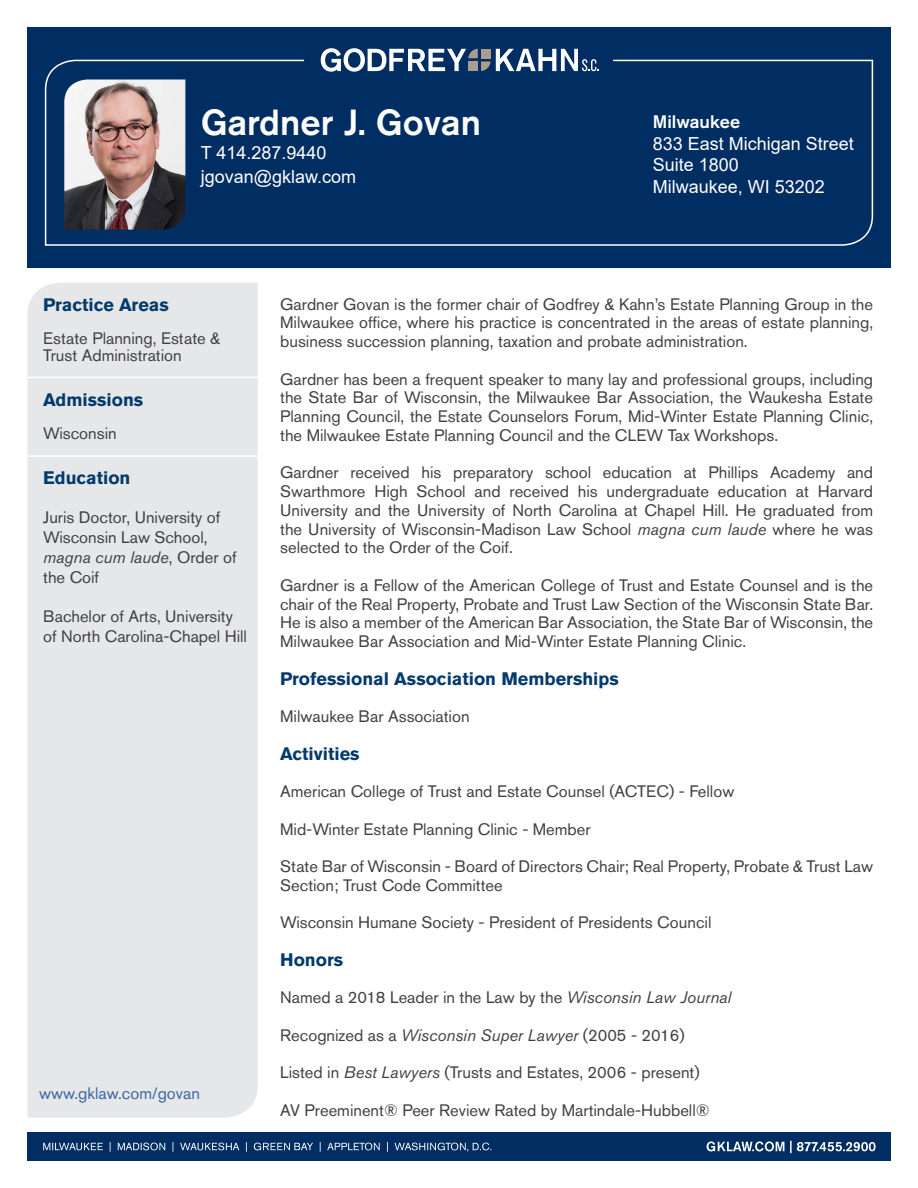
<style>
.page{position:relative;width:918px;height:1188px;background:#fff}
.page>*{position:absolute;margin:0;border:0;box-sizing:border-box;transform-origin:0 0}
.t1{font:500 36px "Akzidenz Grotesk Std";color:#fff}
.t2{font:700 18px "Akzidenz Grotesk Std";color:#033a6d}
.t3{font:18px/21.6px "Arial";color:#fff}
.t4{font:500 18px "Akzidenz Grotesk Std";color:#fff}
.t5{font:16.5px/18.8px "Akzidenz Grotesk Std";color:#414042}
.t6{font:16.5px "Akzidenz Grotesk Std";color:#3a68a5}
.s1{font-style:italic}
</style>
<div class="page">
<div style="left:27px;top:27px;width:864px;height:241px;background:#002d62"></div>
<svg style="left:321px;top:48px;width:257px;height:11px"></svg>
<svg style="left:44px;top:59px;width:830px;height:187px"></svg>
<img style="left:64px;top:80px;width:121px;height:150px">
<div style="left:27px;top:283px;width:231px;height:835px;background:#e6e7e8"></div>
<hr style="left:18px;top:377px;width:243px;height:1px;background:#fff">
<hr style="left:19px;top:455px;width:243px;height:2px;background:#fff">
<div style="left:27px;top:1133px;width:864px;height:28px;background:#002d62"></div>
<svg style="left:43px;top:1142px;width:448px;height:10px"></svg>
<svg style="left:790px;top:1141px;width:86px;height:12px"></svg>
<svg style="left:707px;top:1141px;width:77px;height:10px"></svg>
<h1 class="t1" style="left:201px;top:100px;width:282px">Gardner J. Govan</h1>
<p class="t3" style="left:201px;top:140px;width:157px;line-height:24px">T 414.287.9440 jgovan@gklaw.com</p>
<p class="t4" style="left:653px;top:111px;width:89px">Milwaukee</p>
<p class="t3" style="left:653px;top:133px;width:202px">833 East Michigan Street<br>Suite 1800<br>Milwaukee, WI 53202</p>
<p class="t2" style="left:43px;top:295px;width:127px">Practice Areas</p>
<p class="t5" style="left:43px;top:330px;width:179px;line-height:16.5px">Estate Planning, Estate &amp;<br>Trust Administration</p>
<p class="t2" style="left:43px;top:390px;width:102px">Admissions</p>
<p class="t5" style="left:43px;top:424px;width:75px">Wisconsin</p>
<p class="t2" style="left:43px;top:467px;width:89px">Education</p>
<p class="t5" style="left:43px;top:508px;width:195px;line-height:19.8px">Juris Doctor, University of<br>Wisconsin Law School, <span class="s1">magna cum laude</span>, Order of the Coif</p>
<p class="t5" style="left:43px;top:607px;width:205px;line-height:19.8px">Bachelor of Arts, University of North Carolina-Chapel Hill</p>
<p class="t6" style="left:39px;top:1084px;width:162px">www.gklaw.com/govan</p>
<p class="t5" style="left:280px;top:294px;width:594px;text-align:justify">Gardner Govan is the former chair of Godfrey &amp; Kahn’s Estate Planning Group in the Milwaukee office, where his practice is concentrated in the areas of estate planning, business succession planning, taxation and probate administration.</p>
<p class="t5" style="left:280px;top:369px;width:595px;text-align:justify">Gardner has been a frequent speaker to many lay and professional groups, including the State Bar of Wisconsin, the Milwaukee Bar Association, the Waukesha Estate Planning Council, the Estate Counselors Forum, Mid-Winter Estate Planning Clinic, the Milwaukee Estate Planning Council and the CLEW Tax Workshops.</p>
<p class="t5" style="left:280px;top:463px;width:594px;text-align:justify">Gardner received his preparatory school education at Phillips Academy and Swarthmore High School and received his undergraduate education at Harvard University and the University of North Carolina at Chapel Hill. He graduated from the University of Wisconsin-Madison Law School <span class="s1">magna cum laude</span> where he was selected to the Order of the Coif.</p>
<p class="t5" style="left:280px;top:576px;width:595px;text-align:justify">Gardner is a Fellow of the American College of Trust and Estate Counsel and is the chair of the Real Property, Probate and Trust Law Section of the Wisconsin State Bar.<br>He is also a member of the American Bar Association, the State Bar of Wisconsin, the Milwaukee Bar Association and Mid-Winter Estate Planning Clinic.</p>
<p class="t2" style="left:280px;top:668px;width:340px">Professional Association Memberships</p>
<p class="t5" style="left:280px;top:707px;width:191px">Milwaukee Bar Association</p>
<p class="t2" style="left:280px;top:743px;width:81px">Activities</p>
<p class="t5" style="left:280px;top:782px;width:456px">American College of Trust and Estate Counsel (ACTEC) - Fellow</p>
<p class="t5" style="left:280px;top:819px;width:312px">Mid-Winter Estate Planning Clinic - Member</p>
<p class="t5" style="left:280px;top:857px;width:595px">State Bar of Wisconsin - Board of Directors Chair; Real Property, Probate &amp; Trust Law<br>Section; Trust Code Committee</p>
<p class="t5" style="left:280px;top:913px;width:433px">Wisconsin Humane Society - President of Presidents Council</p>
<p class="t2" style="left:280px;top:949px;width:65px">Honors</p>
<p class="t5" style="left:280px;top:988px;width:453px">Named a 2018 Leader in the Law by the <span class="s1">Wisconsin Law Journal</span></p>
<p class="t5" style="left:280px;top:1026px;width:406px">Recognized as a <span class="s1">Wisconsin Super Lawyer</span> (2005 - 2016)</p>
<p class="t5" style="left:280px;top:1063px;width:421px">Listed in <span class="s1">Best Lawyers</span> (Trusts and Estates, 2006 - present)</p>
<p class="t5" style="left:280px;top:1101px;width:431px">AV Preeminent® Peer Review Rated by Martindale-Hubbell®</p>
</div>
